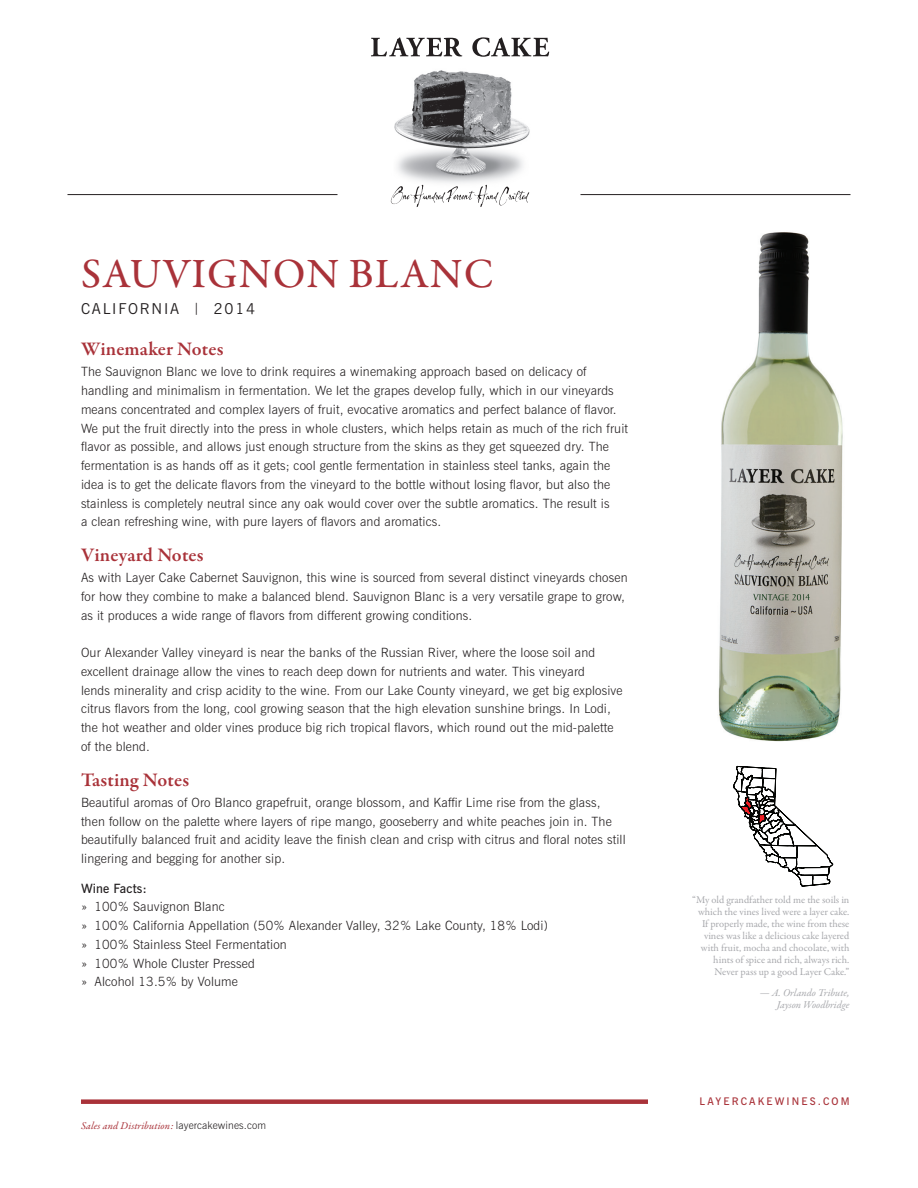
<style>
.page{position:relative;width:918px;height:1188px;background:#fff}
.page>*{position:absolute;margin:0;border:0;box-sizing:border-box;transform-origin:0 0}
.t1{font:500 42px "Garamond Premr Pro";letter-spacing:.03em;color:#a93239}
.t2{font:600 19.5px "Garamond Premr Pro";letter-spacing:.005em;color:#a93239}
.t3{font:15px "News Gothic BT";letter-spacing:.12em;color:#231f20}
.t4{font:300 12.75px/18.8px "News Gothic BT";letter-spacing:.01em;color:#231f20}
.t5{font:600 12.75px "News Gothic BT";letter-spacing:.01em;color:#231f20}
.t6{font:10.5px/12px "Garamond Premr Pro";color:#a8a9ad;text-align:right}
.t7{font:italic 10.5px "Garamond Premr Pro";letter-spacing:.01em;color:#a93239}
.t8{font:italic 10.5px/12px "Garamond Premr Pro";color:#a8a9ad;text-align:right}
.t9{font:600 10.5px "News Gothic BT";letter-spacing:.2em;color:#a93239}
.s1{font-size:12px}
.s2{font-family:"News Gothic BT";font-weight:300;font-style:normal;color:#231f20}
</style>
<div class="page">
<hr style="left:580px;top:194px;width:270px;height:1px;background:#231f20">
<hr style="left:68px;top:194px;width:270px;height:1px;background:#231f20">
<img style="left:394px;top:70px;width:136px;height:115px">
<svg style="left:371px;top:37px;width:91px;height:19px"></svg>
<svg style="left:472px;top:37px;width:77px;height:20px"></svg>
<div style="left:81px;top:1099px;width:567px;height:5px;background:#a93239"></div>
<svg style="left:733px;top:765px;width:100px;height:122px"></svg>
<svg style="left:391px;top:185px;width:138px;height:22px"></svg>
<img style="left:718px;top:232px;width:125px;height:510px">
<h1 class="t1" style="left:81px;top:248px;width:414px">SAUVIGNON BLANC</h1>
<p class="t3" style="left:81px;top:300px;width:176px">CALIFORNIA <span class="s1">|</span> 2014</p>
<h2 class="t2" style="left:81px;top:338px;width:144px">Winemaker Notes</h2>
<p class="t4" style="left:81px;top:362px;width:549px">The Sauvignon Blanc we love to drink requires a winemaking approach based on delicacy of handling and minimalism in fermentation. We let the grapes develop fully, which in our vineyards means concentrated and complex layers of fruit, evocative aromatics and perfect balance of flavor.<br>We put the fruit directly into the press in whole clusters, which helps retain as much of the rich fruit flavor as possible, and allows just enough structure from the skins as they get squeezed dry. The fermentation is as hands off as it gets; cool gentle fermentation in stainless steel tanks, again the idea is to get the delicate flavors from the vineyard to the bottle without losing flavor, but also the stainless is completely neutral since any oak would cover over the subtle aromatics. The result is<br>a clean refreshing wine, with pure layers of flavors and aromatics.</p>
<h2 class="t2" style="left:81px;top:543px;width:124px">Vineyard Notes</h2>
<p class="t4" style="left:81px;top:568px;width:548px">As with Layer Cake Cabernet Sauvignon, this wine is sourced from several distinct vineyards chosen for how they combine to make a balanced blend. Sauvignon Blanc is a very versatile grape to grow, as it produces a wide range of flavors from different growing conditions.</p>
<p class="t4" style="left:81px;top:643px;width:543px">Our Alexander Valley vineyard is near the banks of the Russian River, where the loose soil and excellent drainage allow the vines to reach deep down for nutrients and water. This vineyard<br>lends minerality and crisp acidity to the wine. From our Lake County vineyard, we get big explosive citrus flavors from the long, cool growing season that the high elevation sunshine brings. In Lodi, the hot weather and older vines produce big rich tropical flavors, which round out the mid-palette of the blend.</p>
<h2 class="t2" style="left:81px;top:768px;width:110px">Tasting Notes</h2>
<p class="t4" style="left:81px;top:793px;width:546px">Beautiful aromas of Oro Blanco grapefruit, orange blossom, and Kaffir Lime rise from the glass, then follow on the palette where layers of ripe mango, gooseberry and white peaches join in. The beautifully balanced fruit and acidity leave the finish clean and crisp with citrus and floral notes still lingering and begging for another sip.</p>
<p class="t5" style="left:81px;top:880px;width:67px">Wine Facts:</p>
<p class="t4" style="left:81px;top:897px;width:468px">» 100% Sauvignon Blanc<br>» 100% California Appellation (50% Alexander Valley, 32% Lake County, 18% Lodi) » 100% Stainless Steel Fermentation<br>» 100% Whole Cluster Pressed<br>» Alcohol 13.5% by Volume</p>
<p class="t7" style="left:81px;top:1119px;width:187px">Sales and Distribution: <span class="s2">layercakewines.com</span></p>
<p class="t6" style="left:692px;top:894px;width:159px">“My old grandfather told me the soils in which the vines lived were a layer cake.<br>If properly made, the wine from these vines was like a delicious cake layered with fruit, mocha and chocolate, with hints of spice and rich, always rich.<br>Never pass up a good Layer Cake.”</p>
<p class="t8" style="left:760px;top:987px;width:91px">— A. Orlando Tribute,<br>Jayson Woodbridge</p>
<p class="t9" style="left:700px;top:1095px;width:151px">LAYERCAKEWINES.COM</p>
</div>
